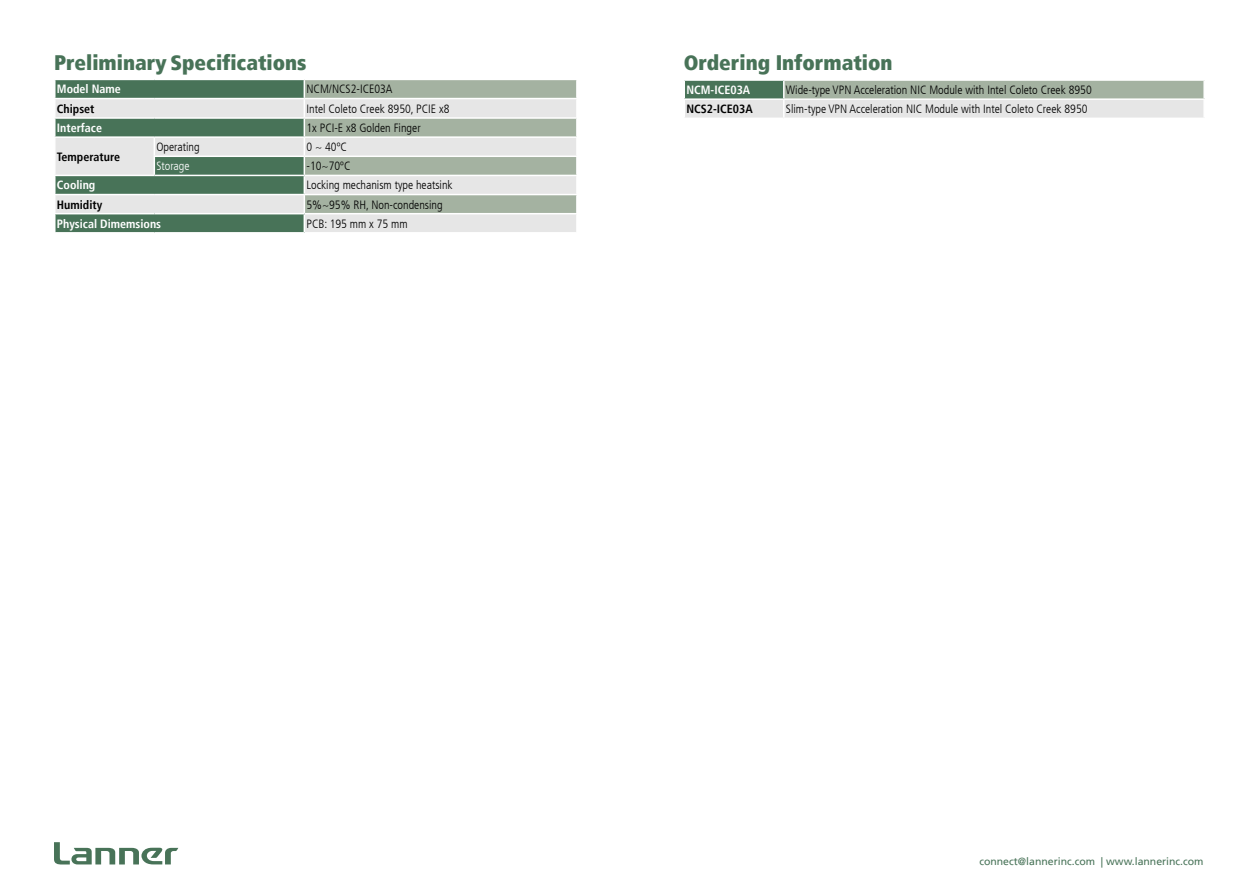
<style>
.page{position:relative;width:1259px;height:893px;background:#fff}
.page>*{position:absolute;margin:0;border:0;box-sizing:border-box;transform-origin:0 0}
.t1{font:900 condensed 21px "Frutiger LT";color:#487358}
.t2{font:300 condensed 12px "Frutiger LT";color:#000}
.t3{font:700 condensed 12px "Frutiger LT";color:#fff}
.t4{font:700 condensed 12px "Frutiger LT";color:#000}
.t5{font:300 condensed 12px "Frutiger LT";color:#fff}
.t6{font:10.5px "Frutiger LT";color:#487358}
</style>
<div class="page">
<svg style="left:54px;top:842px;width:124px;height:22px"></svg>
<svg style="left:54px;top:79px;width:523px;height:153px;background:#b0beb3"></svg>
<div style="left:684px;top:80px;width:100px;height:19px;background:#487358"></div>
<div style="left:784px;top:80px;width:420px;height:19px;background:#a4b2a1"></div>
<div style="left:684px;top:99px;width:100px;height:19px;background:#e6e6e6"></div>
<div style="left:784px;top:99px;width:420px;height:19px;background:#e6e6e6"></div>
<hr style="left:683px;top:79px;width:101px;height:2px;background:#fff">
<hr style="left:784px;top:79px;width:421px;height:2px;background:#fff">
<svg style="left:684px;top:81px;width:1px;height:37px"></svg>
<svg style="left:783px;top:81px;width:1px;height:37px"></svg>
<svg style="left:1203px;top:81px;width:1px;height:37px"></svg>
<hr style="left:683px;top:98px;width:101px;height:2px;background:#fff">
<hr style="left:784px;top:98px;width:421px;height:2px;background:#fff">
<h1 class="t1" style="left:54px;top:50px;width:254px">Preliminary Specifications</h1>
<p class="t3" style="left:57px;top:82px;width:66px">Model Name</p>
<p class="t2" style="left:306px;top:83px;width:88px">NCM/NCS2-ICE03A</p>
<p class="t4" style="left:57px;top:101px;width:39px">Chipset</p>
<p class="t2" style="left:306px;top:102px;width:145px">Intel Coleto Creek 8950, PCIE x8</p>
<p class="t3" style="left:57px;top:121px;width:47px">Interface</p>
<p class="t2" style="left:306px;top:121px;width:116px">1x PCI-E x8 Golden Finger</p>
<p class="t4" style="left:57px;top:149px;width:65px">Temperature</p>
<p class="t2" style="left:156px;top:140px;width:45px">Operating</p>
<p class="t2" style="left:306px;top:140px;width:42px">0 ~ 40ºC</p>
<p class="t5" style="left:156px;top:159px;width:35px">Storage</p>
<p class="t2" style="left:306px;top:159px;width:45px">-10~70ºC</p>
<p class="t3" style="left:57px;top:178px;width:40px">Cooling</p>
<p class="t2" style="left:306px;top:179px;width:148px">Locking mechanism type heatsink</p>
<p class="t4" style="left:57px;top:197px;width:47px">Humidity</p>
<p class="t2" style="left:306px;top:198px;width:138px">5%~95% RH, Non-condensing</p>
<p class="t3" style="left:57px;top:216px;width:106px">Physical Dimemsions</p>
<p class="t2" style="left:306px;top:217px;width:103px">PCB: 195 mm x 75 mm</p>
<h1 class="t1" style="left:684px;top:50px;width:210px">Ordering Information</h1>
<p class="t3" style="left:686px;top:83px;width:65px">NCM-ICE03A</p>
<p class="t2" style="left:786px;top:83px;width:307px">Wide-type VPN Acceleration NIC Module with Intel Coleto Creek 8950</p>
<p class="t4" style="left:686px;top:102px;width:68px">NCS2-ICE03A</p>
<p class="t2" style="left:786px;top:102px;width:303px">Slim-type VPN Acceleration NIC Module with Intel Coleto Creek 8950</p>
<p class="t6" style="left:979px;top:855px;width:226px">connect@lannerinc.com | www.lannerinc.com</p>
</div>
